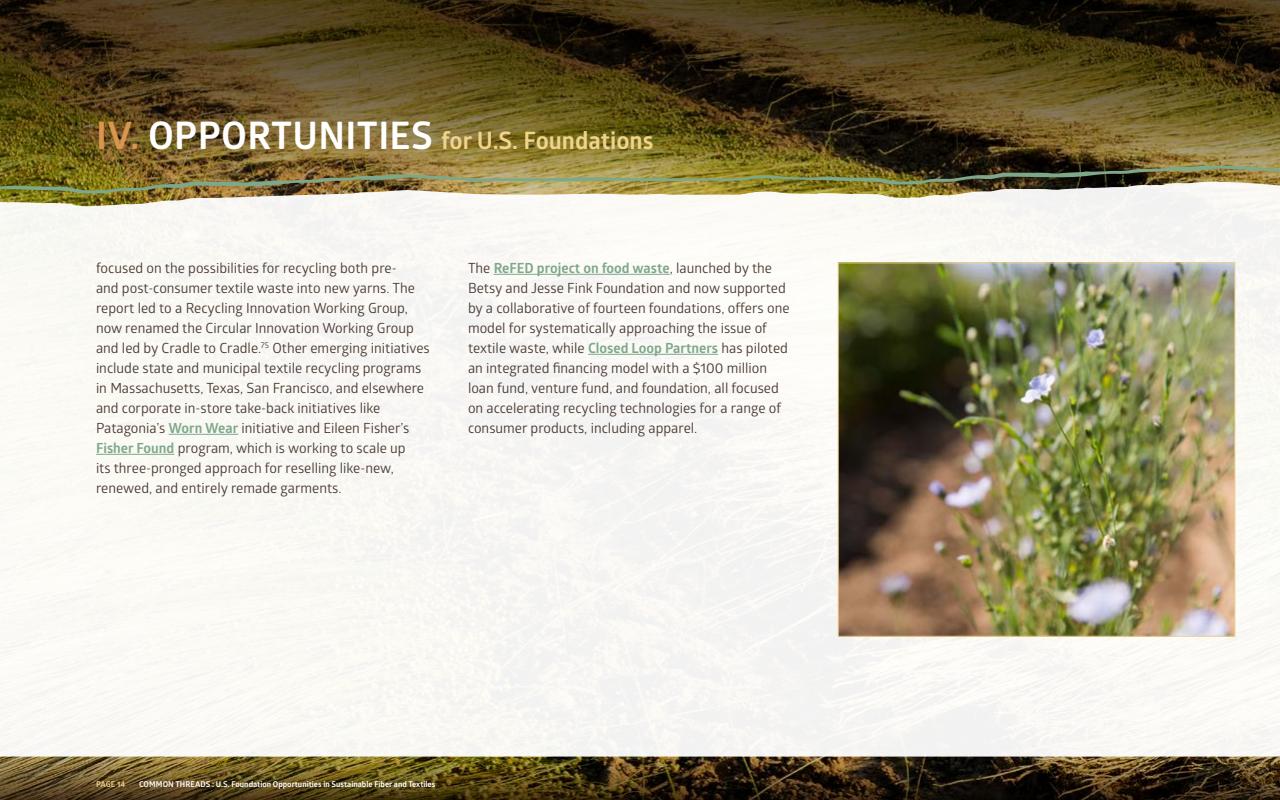
<style>
.page{position:relative;width:1280px;height:800px;background:#fff}
.page>*{position:absolute;margin:0;border:0;box-sizing:border-box;transform-origin:0 0}
.t1{font:700 24px "Glober";color:#f0d38d}
.t2{font:14px/20px "Glober";color:#493a33}
.t3{font:700 8px "Glober";color:#fff}
.t4{font:700 8px "Glober";letter-spacing:-.005em;color:#f0d38d}
.s1{font-size:38px;color:#da964f}
.s2{font-size:38px;color:#fff}
.s3{font-weight:700;color:#7ea88a}
</style>
<div class="page">
<svg style="left:0;top:0;width:1280px;height:166px;background:#51421b"></svg>
<img style="left:0;top:757px;width:1280px;height:43px">
<img style="left:0;top:166px;width:1280px;height:16px">
<div style="left:0;top:182px;width:1280px;height:575px;background:#f9f8f4"></div>
<hr style="left:169px;top:434px;width:69px;height:1px;background:#7ea88a">
<hr style="left:96px;top:454px;width:78px;height:1px;background:#7ea88a">
<hr style="left:494px;top:274px;width:176px;height:1px;background:#7ea88a">
<hr style="left:588px;top:354px;width:130px;height:1px;background:#7ea88a">
<img style="left:840px;top:264px;width:393px;height:371px">
<div style="left:838px;top:262px;width:397px;height:375px;border:1px solid #f0d38d"></div>
<h1 class="t1" style="left:96px;top:123px;width:559px"><span class="s1">IV.</span> <span class="s2">OPPORTUNITIES</span> for U.S. Foundations</h1>
<p class="t2" style="left:96px;top:257px;width:335px">focused on the possibilities for recycling both pre-<br>and post-consumer textile waste into new yarns. The report led to a Recycling Innovation Working Group, now renamed the Circular Innovation Working Group and led by Cradle to Cradle.<sup>75</sup> Other emerging initiatives include state and municipal textile recycling programs in Massachusetts, Texas, San Francisco, and elsewhere and corporate in-store take-back initiatives like Patagonia’s <span class="s3">Worn Wear</span> initiative and Eileen Fisher’s <span class="s3">Fisher Found</span> program, which is working to scale up<br>its three-pronged approach for reselling like-new, renewed, and entirely remade garments.</p>
<p class="t2" style="left:468px;top:257px;width:323px">The <span class="s3">ReFED project on food waste</span>, launched by the Betsy and Jesse Fink Foundation and now supported by a collaborative of fourteen foundations, offers one model for systematically approaching the issue of textile waste, while <span class="s3">Closed Loop Partners</span> has piloted an integrated financing model with a $100 million loan fund, venture fund, and foundation, all focused on accelerating recycling technologies for a range of consumer products, including apparel.</p>
<p class="t4" style="left:96px;top:779px;width:31px">PAGE 14</p>
<p class="t3" style="left:139px;top:779px;width:298px">COMMON THREADS : U.S. Foundation Opportunities in Sustainable Fiber and Textiles</p>
</div>
